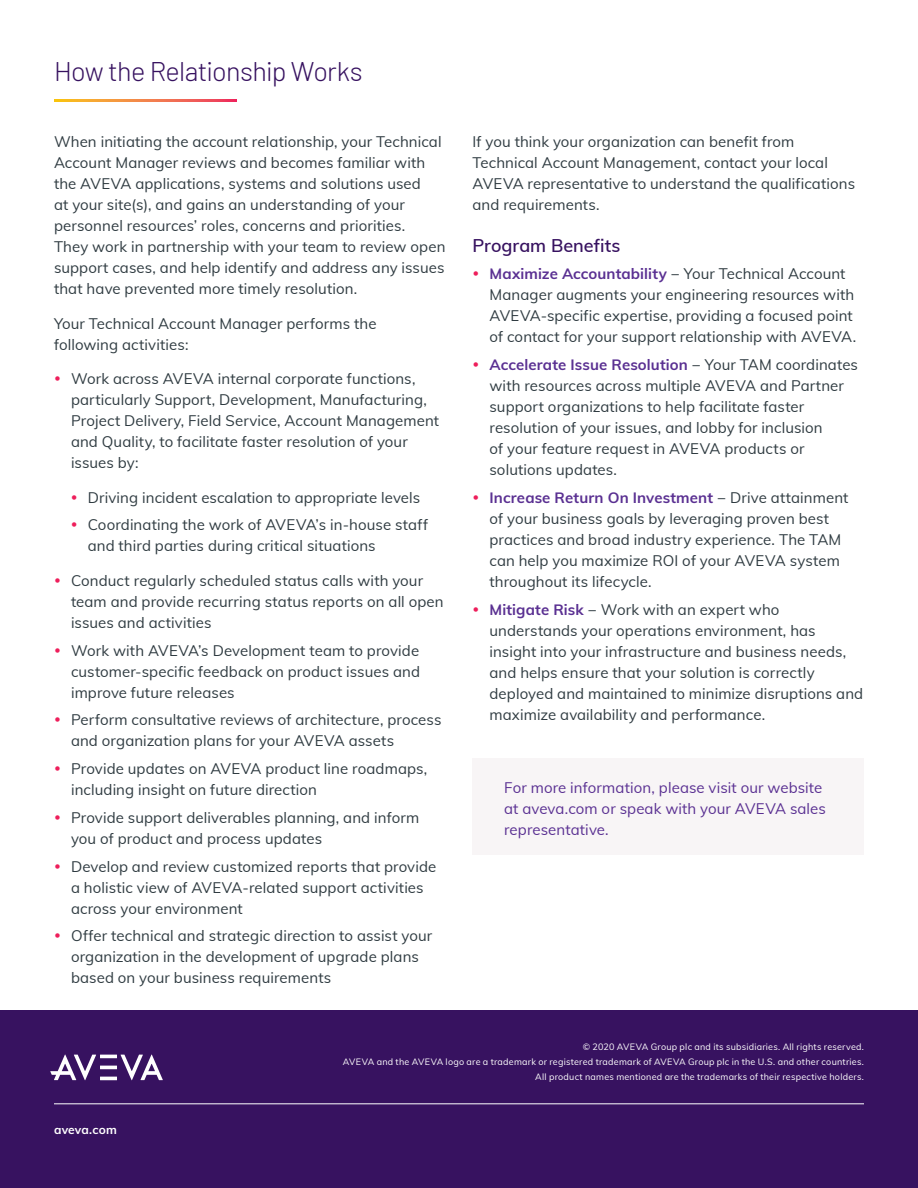
<style>
.page{position:relative;width:918px;height:1188px;background:#fff}
.page>*{position:absolute;margin:0;border:0;box-sizing:border-box;transform-origin:0 0}
.t1{font:300 27px "Barlow";letter-spacing:-.025em;color:#371260}
.t2{font:600 18px "Muli";letter-spacing:.005em;color:#371260}
.t3{font:15px/21px "Muli";letter-spacing:.005em;color:#2f3b41}
.t4{font:15px/21px "Muli";letter-spacing:.005em;color:#5a3092}
.t5{font:700 12px "Muli";letter-spacing:.01em;color:#fff}
.t6{font:9px/15px "Muli";letter-spacing:.025em;color:#fff;text-align:right}
.s1{font-weight:700;color:#5a3092}
</style>
<div class="page">
<div style="left:0;top:1010px;width:918px;height:178px;background:#371260"></div>
<hr style="left:54px;top:1104px;width:810px;height:1px;background:#fff">
<hr style="left:100px;top:1077px;width:17px;height:3px;background:#fff">
<hr style="left:100px;top:1066px;width:17px;height:3px;background:#fff">
<hr style="left:100px;top:1055px;width:17px;height:3px;background:#fff">
<svg style="left:50px;top:1055px;width:46px;height:25px"></svg>
<svg style="left:121px;top:1055px;width:42px;height:25px"></svg>
<svg style="left:54px;top:100px;width:183px;height:1px"></svg>
<div style="left:472px;top:758px;width:392px;height:96px;background:#f8f5f6"></div>
<h1 class="t1" style="left:54px;top:55px;width:310px">How the Relationship Works</h1>
<p class="t3" style="left:54px;top:131px;width:393px">When initiating the account relationship, your Technical Account Manager reviews and becomes familiar with the AVEVA applications, systems and solutions used<br>at your site(s), and gains an understanding of your personnel resources’ roles, concerns and priorities.<br>They work in partnership with your team to review open support cases, and help identify and address any issues that have prevented more timely resolution.</p>
<p class="t3" style="left:54px;top:312px;width:324px">Your Technical Account Manager performs the following activities:</p>
<p class="t3" style="left:71px;top:368px;width:370px">Work across AVEVA internal corporate functions, particularly Support, Development, Manufacturing, Project Delivery, Field Service, Account Management and Quality, to facilitate faster resolution of your issues by:</p>
<p class="t3" style="left:88px;top:483px;width:342px;line-height:27.8px">Driving incident escalation to appropriate levels<br>Coordinating the work of AVEVA’s in-house staff</p>
<p class="t3" style="left:88px;top:535px;width:289px">and third parties during critical situations</p>
<p class="t3" style="left:71px;top:569px;width:374px">Conduct regularly scheduled status calls with your team and provide recurring status reports on all open issues and activities</p>
<p class="t3" style="left:71px;top:639px;width:351px;text-align:justify">Work with AVEVA’s Development team to provide customer-specific feedback on product issues and improve future releases</p>
<p class="t3" style="left:71px;top:709px;width:372px">Perform consultative reviews of architecture, process and organization plans for your AVEVA assets</p>
<p class="t3" style="left:71px;top:758px;width:358px">Provide updates on AVEVA product line roadmaps, including insight on future direction</p>
<p class="t3" style="left:71px;top:806px;width:350px">Provide support deliverables planning, and inform you of product and process updates</p>
<p class="t3" style="left:71px;top:855px;width:367px">Develop and review customized reports that provide a holistic view of AVEVA-related support activities across your environment</p>
<p class="t3" style="left:71px;top:925px;width:363px">Offer technical and strategic direction to assist your organization in the development of upgrade plans based on your business requirements</p>
<p class="t3" style="left:473px;top:131px;width:384px">If you think your organization can benefit from Technical Account Management, contact your local AVEVA representative to understand the qualifications and requirements.</p>
<p class="t2" style="left:472px;top:232px;width:149px">Program Benefits</p>
<p class="t3" style="left:490px;top:263px;width:368px"><span class="s1">Maximize Accountability</span> − Your Technical Account Manager augments your engineering resources with AVEVA-specific expertise, providing a focused point of contact for your support relationship with AVEVA.</p>
<p class="t3" style="left:490px;top:353px;width:370px"><span class="s1">Accelerate Issue Resolution</span> − Your TAM coordinates with resources across multiple AVEVA and Partner support organizations to help facilitate faster resolution of your issues, and lobby for inclusion<br>of your feature request in AVEVA products or solutions updates.</p>
<p class="t3" style="left:490px;top:486px;width:360px"><span class="s1">Increase Return On Investment</span> − Drive attainment of your business goals by leveraging proven best practices and broad industry experience. The TAM can help you maximize ROI of your AVEVA system throughout its lifecycle.</p>
<p class="t3" style="left:490px;top:598px;width:375px"><span class="s1">Mitigate Risk</span> − Work with an expert who understands your operations environment, has insight into your infrastructure and business needs, and helps ensure that your solution is correctly deployed and maintained to minimize disruptions and maximize availability and performance.</p>
<p class="t4" style="left:504px;top:776px;width:323px">For more information, please visit our website at aveva.com or speak with your AVEVA sales representative.</p>
<p class="t5" style="left:54px;top:1121px;width:64px">aveva.com</p>
<p class="t6" style="left:343px;top:1039px;width:523px">© 2020 AVEVA Group plc and its subsidiaries. All rights reserved.<br>AVEVA and the AVEVA logo are a trademark or registered trademark of AVEVA Group plc in the U.S. and other countries.<br>All product names mentioned are the trademarks of their respective holders.</p>
</div>
